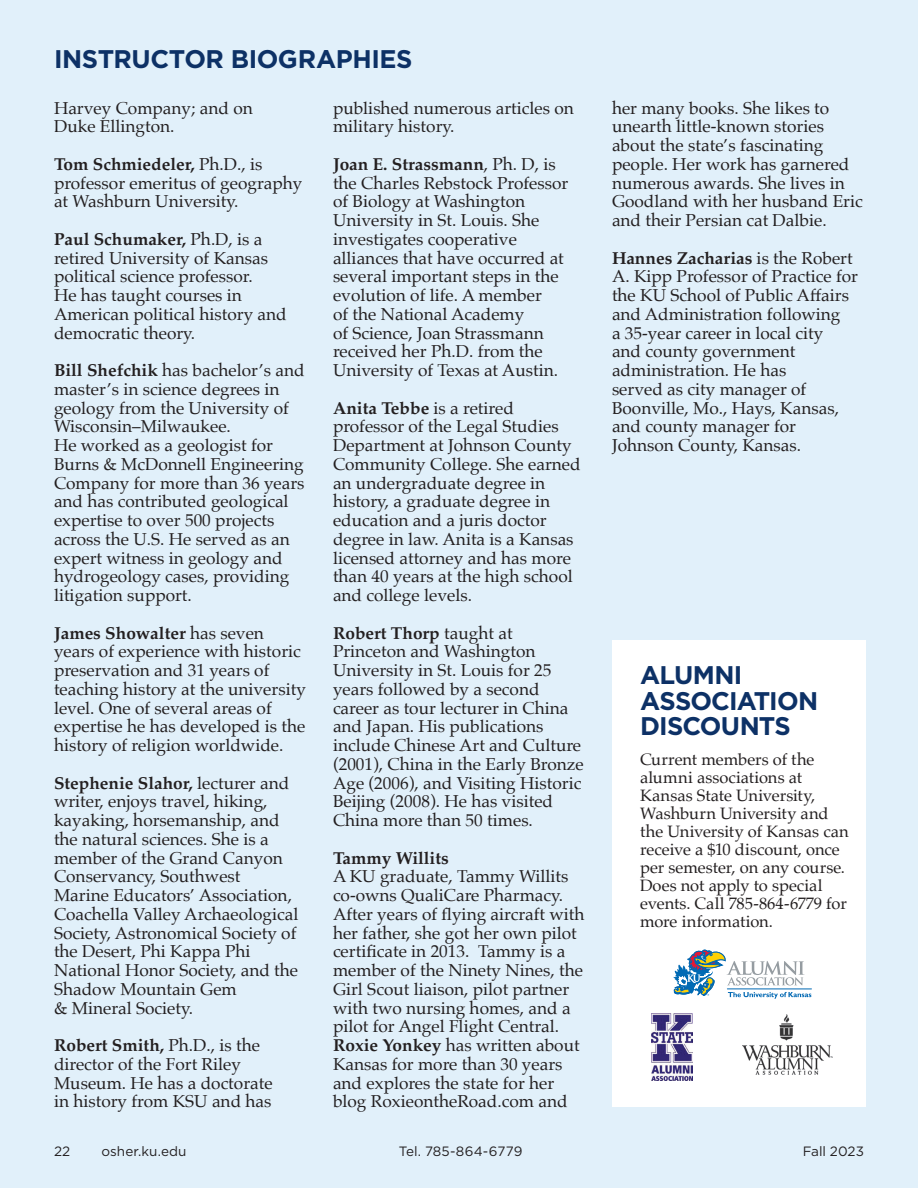
<style>
.page{position:relative;width:918px;height:1188px;background:#e1f0fa}
.page>*{position:absolute;margin:0;border:0;box-sizing:border-box;transform-origin:0 0}
.t1{font:700 25.5px/25.5px "Gotham";letter-spacing:-.025em;color:#0d3166}
.t2{font:17.25px/18.8px "Palatino";color:#231f20}
.t3{font:700 17.25px "Palatino";color:#231f20}
.catalog_body{font:16.5px/18px "Palatino";color:#231f20}
.t4{font:13.5px "Gotham";color:#231f20}
.s1{font-weight:700}
</style>
<div class="page">
<div style="left:612px;top:640px;width:253px;height:467px;background:#fff"></div>
<img style="left:742px;top:1015px;width:90px;height:60px">
<svg style="left:673px;top:950px;width:138px;height:49px"></svg>
<img style="left:651px;top:1014px;width:42px;height:66px">
<h1 class="t1" style="left:54px;top:46px;width:360px">INSTRUCTOR BIOGRAPHIES</h1>
<p class="t2" style="left:54px;top:98px;width:200px">Harvey Company; and on<br>Duke Ellington.</p>
<p class="t2" style="left:54px;top:154px;width:250px"><span class="s1">Tom Schmiedeler,</span> Ph.D., is professor emeritus of geography at Washburn University.</p>
<p class="t2" style="left:54px;top:229px;width:234px"><span class="s1">Paul Schumaker,</span> Ph.D, is a retired University of Kansas political science professor.<br>He has taught courses in<br>American political history and democratic theory.</p>
<p class="t2" style="left:54px;top:361px;width:252px"><span class="s1">Bill Shefchik</span> has bachelor’s and master’s in science degrees in geology from the University of<br>Wisconsin–Milwaukee.<br>He worked as a geologist for<br>Burns &amp; McDonnell Engineering<br>Company for more than 36 years and has contributed geological expertise to over 500 projects across the U.S. He served as an expert witness in geology and hydrogeology cases, providing litigation support.</p>
<p class="t2" style="left:54px;top:623px;width:253px"><span class="s1">James Showalter</span> has seven years of experience with historic preservation and 31 years of teaching history at the university level. One of several areas of expertise he has developed is the history of religion worldwide.</p>
<p class="t2" style="left:54px;top:773px;width:246px"><span class="s1">Stephenie Slahor,</span> lecturer and writer, enjoys travel, hiking, kayaking, horsemanship, and the natural sciences. She is a member of the Grand Canyon<br>Conservancy, Southwest<br>Marine Educators’ Association,<br>Coachella Valley Archaeological<br>Society, Astronomical Society of the Desert, Phi Kappa Phi<br>National Honor Society, and the<br>Shadow Mountain Gem<br>&amp; Mineral Society.</p>
<p class="t2" style="left:54px;top:1036px;width:220px"><span class="s1">Robert Smith,</span> Ph.D., is the director of the Fort Riley<br>Museum. He has a doctorate in history from KSU and has</p>
<p class="t2" style="left:333px;top:98px;width:242px">published numerous articles on military history.</p>
<p class="t2" style="left:333px;top:154px;width:237px"><span class="s1">Joan E. Strassmann</span>, Ph. D, is the Charles Rebstock Professor of Biology at Washington<br>University in St. Louis. She investigates cooperative alliances that have occurred at several important steps in the evolution of life. A member<br>of the National Academy<br>of Science, Joan Strassmann received her Ph.D. from the<br>University of Texas at Austin.</p>
<p class="t2" style="left:333px;top:398px;width:249px"><span class="s1">Anita Tebbe</span> is a retired professor of the Legal Studies<br>Department at Johnson County<br>Community College. She earned an undergraduate degree in history, a graduate degree in education and a juris doctor degree in law. Anita is a Kansas licensed attorney and has more than 40 years at the high school and college levels.</p>
<p class="t2" style="left:333px;top:623px;width:252px"><span class="s1">Robert Thorp</span> taught at<br>Princeton and Washington<br>University in St. Louis for 25 years followed by a second career as tour lecturer in China and Japan. His publications include Chinese Art and Culture (2001), China in the Early Bronze<br>Age (2006), and Visiting Historic<br>Beijing (2008). He has visited<br>China more than 50 times.</p>
<p class="t3" style="left:333px;top:843px;width:117px">Tammy Willits</p>
<p class="t2" style="left:333px;top:867px;width:253px">A KU graduate, Tammy Willits co-owns QualiCare Pharmacy.<br>After years of flying aircraft with her father, she got her own pilot certificate in 2013. Tammy is a member of the Ninety Nines, the<br>Girl Scout liaison, pilot partner with two nursing homes, and a pilot for Angel Flight Central.</p>
<p class="t2" style="left:333px;top:1036px;width:248px"><span class="s1">Roxie Yonkey</span> has written about<br>Kansas for more than 30 years and explores the state for her blog RoxieontheRoad.com and</p>
<p class="t2" style="left:612px;top:98px;width:252px">her many books. She likes to unearth little-known stories about the state’s fascinating people. Her work has garnered numerous awards. She lives in<br>Goodland with her husband Eric and their Persian cat Dalbie.</p>
<p class="t2" style="left:612px;top:248px;width:248px"><span class="s1">Hannes Zacharias</span> is the Robert<br>A. Kipp Professor of Practice for the KU School of Public Affairs and Administration following<br>a 35-year career in local city<br>and county government administration. He has<br>served as city manager of<br>Boonville, Mo., Hays, Kansas, and county manager for<br>Johnson County, Kansas.</p>
<h1 class="t1" style="left:640px;top:662px;width:180px">ALUMNI<br>ASSOCIATION<br>DISCOUNTS</h1>
<p class="catalog_body" style="left:640px;top:750px;width:210px">Current members of the alumni associations at<br>Kansas State University,<br>Washburn University and the University of Kansas can receive a $10 discount, once per semester, on any course.<br>Does not apply to special events. Call 785-864-6779 for more information.</p>
<p class="t4" style="left:54px;top:1143px;width:18px">22</p>
<p class="t4" style="left:102px;top:1143px;width:86px">osher.ku.edu</p>
<p class="t4" style="left:399px;top:1143px;width:125px">Tel. 785-864-6779</p>
<p class="t4" style="left:803px;top:1143px;width:63px">Fall 2023</p>
</div>
